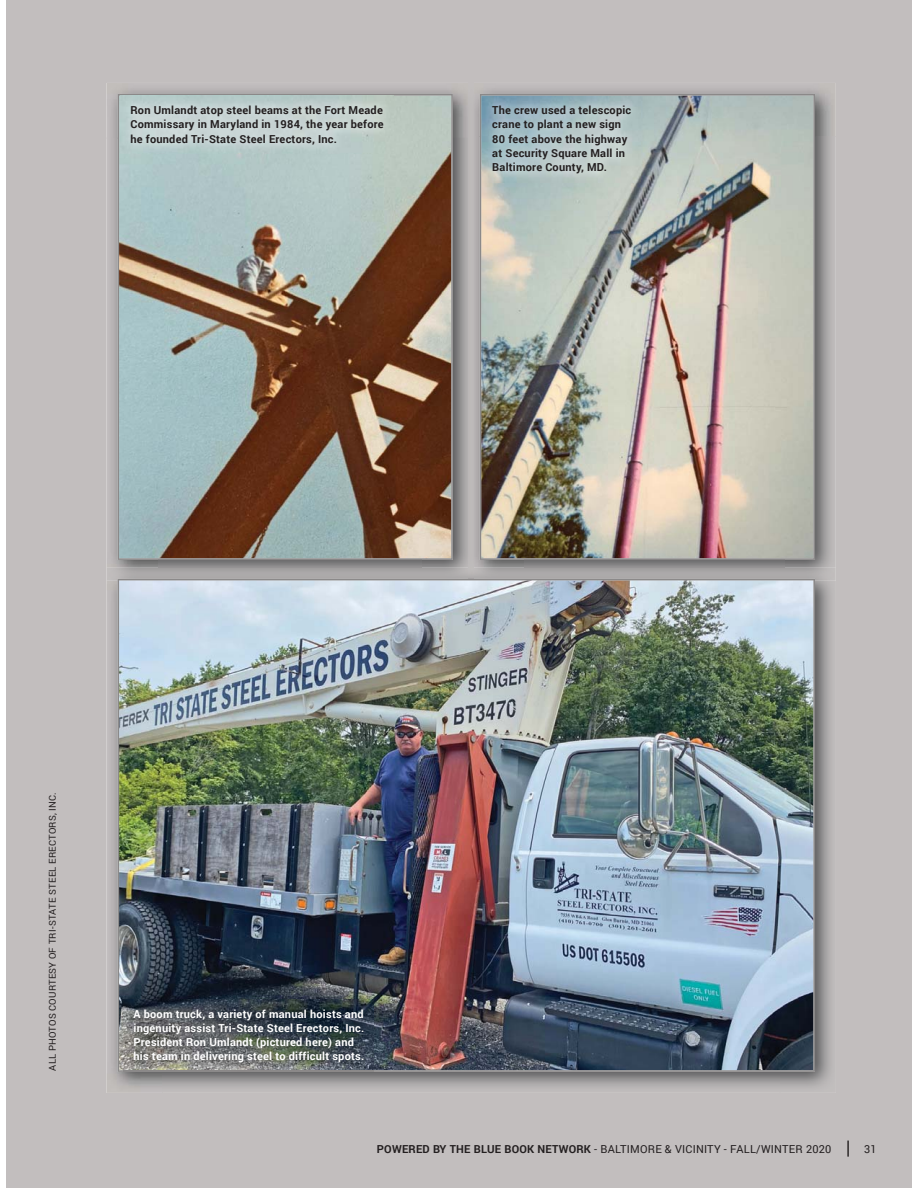
<style>
.page{position:relative;width:918px;height:1188px;background:#fff}
.page>*{position:absolute;margin:0;border:0;box-sizing:border-box;transform-origin:0 0}
.t1{font:700 10.95px/14.1px "Roboto";letter-spacing:.02em;color:#231f20;text-align:justify}
.t2{font:700 10.95px/14.1px "Roboto";letter-spacing:.02em;color:#fff}
.t3{font:10.95px "Roboto";letter-spacing:.02em;color:#231f20}
.t4{font:9.45px "Roboto";letter-spacing:.02em;color:#231f20}
.s1{font-weight:700}
</style>
<div class="page">
<div style="left:7px;top:0;width:904px;height:1188px;background:#c2bebe"></div>
<svg style="left:847px;top:1141px;width:2px;height:16px"></svg>
<img style="left:106px;top:83px;width:730px;height:55px">
<img style="left:474px;top:136px;width:51px;height:432px">
<img style="left:785px;top:136px;width:51px;height:432px">
<img style="left:525px;top:560px;width:260px;height:8px">
<img style="left:480px;top:94px;width:335px;height:466px">
<img style="left:106px;top:138px;width:52px;height:430px">
<img style="left:422px;top:138px;width:47px;height:430px">
<img style="left:158px;top:560px;width:264px;height:8px">
<div style="left:469px;top:83px;width:5px;height:485px;background:#bdb9b9"></div>
<svg style="left:117px;top:94px;width:336px;height:466px"></svg>
<img style="left:121px;top:96px;width:272px;height:57px">
<img style="left:106px;top:581px;width:56px;height:512px">
<img style="left:780px;top:581px;width:56px;height:512px">
<img style="left:162px;top:1072px;width:618px;height:21px">
<img style="left:474px;top:568px;width:362px;height:13px">
<img style="left:106px;top:568px;width:363px;height:13px">
<svg style="left:469px;top:568px;width:5px;height:11px"></svg>
<img style="left:117px;top:579px;width:698px;height:493px">
<img style="left:124px;top:999px;width:249px;height:74px">
<img style="left:483px;top:96px;width:158px;height:87px">
<p class="t1" style="left:130px;top:103px;width:255px">Ron Umlandt atop steel beams at the Fort Meade Commissary in Maryland in 1984, the year before he founded Tri-State Steel Erectors, Inc.</p>
<p class="t1" style="left:492px;top:103px;width:141px;text-align:left">The crew used a telescopic crane to plant a new sign<br>80 feet above the highway at Security Square Mall in<br>Baltimore County, MD.</p>
<p class="t4" style="left:46px;top:1071px;width:280px;rotate:-90deg">ALL PHOTOS COURTESY OF TRI-STATE STEEL ERECTORS, INC.</p>
<p class="t2" style="left:134px;top:1006px;width:232px">A boom truck, a variety of manual hoists and ingenuity assist Tri-State Steel Erectors, Inc.<br>President Ron Umlandt (pictured here) and his team in delivering steel to difficult spots.</p>
<p class="t3" style="left:377px;top:1141px;width:456px"><span class="s1">POWERED BY THE BLUE BOOK NETWORK</span> - BALTIMORE &amp; VICINITY - FALL/WINTER 2020</p>
<p class="t3" style="left:864px;top:1141px;width:14px">31</p>
</div>
